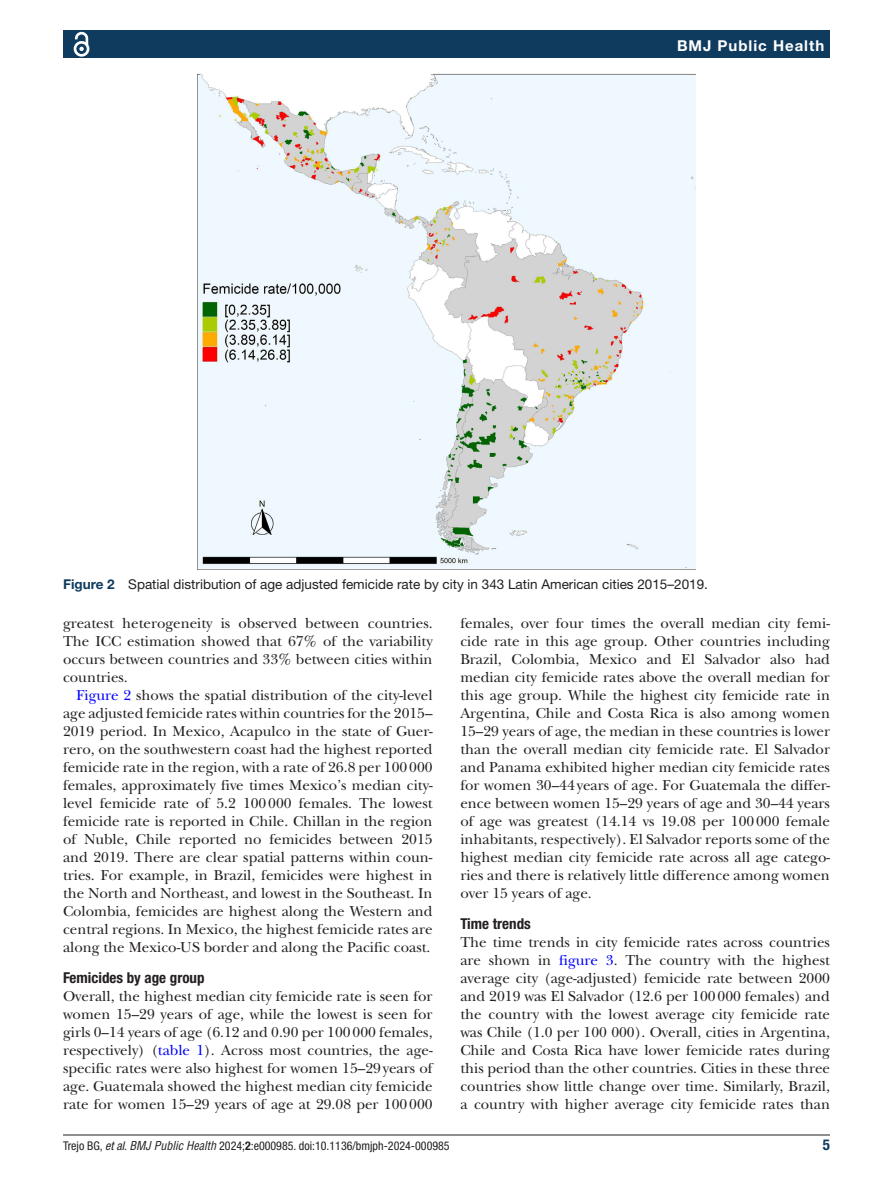
<style>
.page{position:relative;width:893px;height:1191px;background:#fff}
.page>*{position:absolute;margin:0;border:0;box-sizing:border-box;transform-origin:0 0}
.t1{font:15px/18px "New Baskerville";color:#231f20;text-align:justify}
.t2{font:700 condensed 15px "Helvetica Neue LT Std";color:#231f20}
.t3{font:700 15px "Helvetica Neue LT Std";letter-spacing:.065em;color:#fff}
.t4{font:700 condensed 15px "Helvetica Neue LT Std";color:#0f3b5f}
.t5{font:13.5px "Helvetica Neue LT Std";color:#231f20}
.t6{font:condensed 12px "Helvetica Neue LT Std";color:#231f20}
.s1{font-weight:700;color:#0f3b5f}
.s2{color:#00f}
.s3{font-style:italic}
.s4{font-family:"Helvetica LT Std";font-style:italic}
.s5{font-weight:700}
</style>
<div class="page">
<hr style="left:63px;top:1134px;width:767px;height:1px;background:#231f20">
<div style="left:63px;top:31px;width:767px;height:27px;background:#0f3b5f"></div>
<svg style="left:73px;top:31px;width:17px;height:26px"></svg>
<img style="left:197px;top:73px;width:499px;height:497px">
<p class="t3" style="left:677px;top:36px;width:149px">BMJ Public Health</p>
<p class="t5" style="left:63px;top:575px;width:646px"><span class="s1">Figure 2</span> Spatial distribution of age adjusted femicide rate by city in 343 Latin American cities 2015–2019.</p>
<p class="t1" style="left:63px;top:614px;width:371px">greatest heterogeneity is observed between countries.<br>The ICC estimation showed that 67% of the variability occurs between countries and 33% between cities within countries.</p>
<p class="t1" style="left:63px;top:686px;width:371px;text-indent:14px"><span class="s2">Figure 2</span> shows the spatial distribution of the city-level age adjusted femicide rates within countries for the 2015– 2019 period. In Mexico, Acapulco in the state of Guer&shy;rero, on the southwestern coast had the highest reported femicide rate in the region, with a rate of 26.8 per 100000 females, approximately five times Mexico’s median city&shy;level femicide rate of 5.2 100000 females. The lowest femicide rate is reported in Chile. Chillan in the region of Nuble, Chile reported no femicides between 2015 and 2019. There are clear spatial patterns within coun&shy;tries. For example, in Brazil, femicides were highest in the North and Northeast, and lowest in the Southeast. In Colombia, femicides are highest along the Western and central regions. In Mexico, the highest femicide rates are along the Mexico-US border and along the Pacific coast.</p>
<p class="t2" style="left:63px;top:969px;width:143px">Femicides by age group</p>
<p class="t1" style="left:63px;top:987px;width:371px">Overall, the highest median city femicide rate is seen for women 15–29 years of age, while the lowest is seen for girls 0–14 years of age (6.12 and 0.90 per 100000 females, respectively) (<span class="s2">table 1</span>). Across most countries, the age&shy;specific rates were also highest for women 15–29years of age. Guatemala showed the highest median city femicide rate for women 15–29 years of age at 29.08 per 100000</p>
<p class="t1" style="left:460px;top:614px;width:371px">females, over four times the overall median city femi&shy;cide rate in this age group. Other countries including Brazil, Colombia, Mexico and El Salvador also had median city femicide rates above the overall median for this age group. While the highest city femicide rate in Argentina, Chile and Costa Rica is also among women 15–29 years of age, the median in these countries is lower than the overall median city femicide rate. El Salvador and Panama exhibited higher median city femicide rates for women 30–44years of age. For Guatemala the differ&shy;ence between women 15–29 years of age and 30–44 years of age was greatest (14.14 vs 19.08 per 100000 female inhabitants, respectively). El Salvador reports some of the highest median city femicide rate across all age catego&shy;ries and there is relatively little difference among women over 15 years of age.</p>
<p class="t2" style="left:460px;top:915px;width:72px">Time trends</p>
<p class="t1" style="left:460px;top:933px;width:371px">The time trends in city femicide rates across countries are shown in <span class="s2">figure 3</span>. The country with the highest average city (age-adjusted) femicide rate between 2000 and 2019 was El Salvador (12.6 per 100000 females) and the country with the lowest average city femicide rate was Chile (1.0 per 100 000). Overall, cities in Argentina, Chile and Costa Rica have lower femicide rates during this period than the other countries. Cities in these three countries show little change over time. Similarly, Brazil, a country with higher average city femicide rates than</p>
<p class="t6" style="left:63px;top:1138px;width:388px">Trejo BG, <span class="s3">et al</span>. <span class="s4">BMJ Public Health</span> 2024;<span class="s5">2</span>:e000985. doi:10.1136/bmjph-2024-000985</p>
<p class="t4" style="left:823px;top:1135px;width:9px">5</p>
</div>
